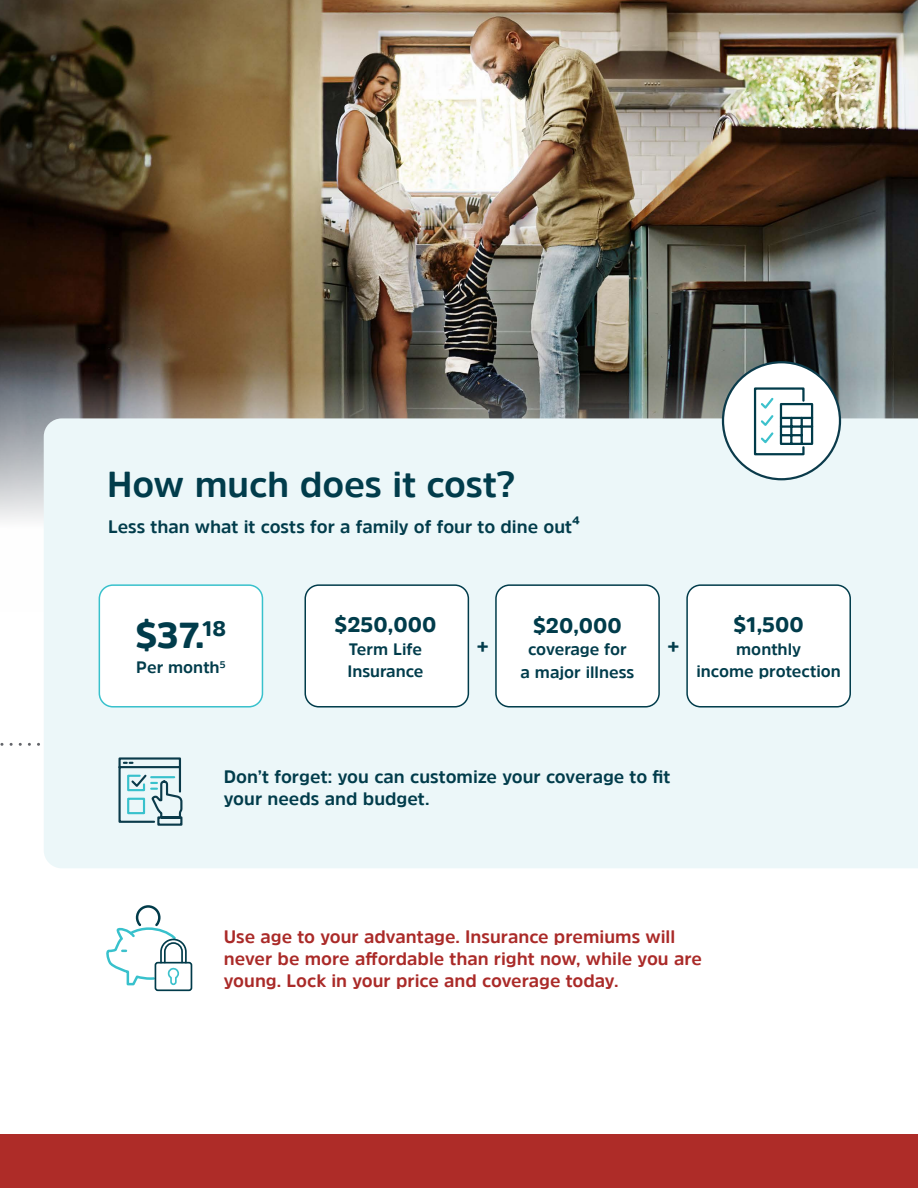
<style>
.page{position:relative;width:918px;height:1188px;background:#fff}
.page>*{position:absolute;margin:0;border:0;box-sizing:border-box;transform-origin:0 0}
.Bullet_Standard_10pt{font:700 36px "Amsi Pro";letter-spacing:-.005em;color:#013c4b}
.t1{font:900 36px "Amsi Pro";color:#013c4b}
.t2{font:900 21px "Amsi Pro";color:#013c4b}
.Bullet_Standard_10pt-2{font:700 21px "Amsi Pro";color:#013c4b}
.Bullet_Standard_10pt-3{font:700 18px/21.6px "Amsi Pro";color:#aa2a28}
.Bullet_Standard_10pt-4{font:700 18px/21.6px "Amsi Pro";color:#013c4b}
.t3{font:700 16.5px/22.5px "Amsi Pro";color:#013c4b;text-align:center}
</style>
<div class="page">
<svg style="left:0;top:743px;width:40px;height:3px"></svg>
<img style="left:0;top:0;width:918px;height:524px">
<div style="left:0;top:1134px;width:918px;height:54px;background:#ae2c28"></div>
<div style="left:44px;top:418px;width:874px;height:450px;background:#ecf7f9"></div>
<svg style="left:117px;top:756px;width:67px;height:71px;background:#b2cdd2"></svg>
<div style="left:305px;top:585px;width:163px;height:122px;background:#fff;border-radius:14px"></div>
<div style="left:304px;top:584px;width:165px;height:124px;border:2px solid #013c4b;border-radius:14px"></div>
<div style="left:496px;top:585px;width:163px;height:122px;background:#fff;border-radius:14px"></div>
<div style="left:495px;top:584px;width:165px;height:124px;border:2px solid #013c4b;border-radius:14px"></div>
<div style="left:687px;top:585px;width:163px;height:122px;background:#fff;border-radius:14px"></div>
<div style="left:686px;top:584px;width:165px;height:124px;border:2px solid #013c4b;border-radius:14px"></div>
<div style="left:723px;top:362px;width:117px;height:117px;background:#fff;border-radius:50%"></div>
<div style="left:722px;top:361px;width:119px;height:119px;border:2px solid #0b3b4b;border-radius:50%"></div>
<svg style="left:753px;top:387px;width:61px;height:69px"></svg>
<div style="left:99px;top:585px;width:163px;height:122px;background:#fff;border-radius:14px"></div>
<div style="left:99px;top:584px;width:164px;height:124px;border:2px solid #38c1cc;border-radius:14px"></div>
<div style="left:155px;top:962px;width:37px;height:29px;border:2px solid #013b4a;border-radius:2px"></div>
<svg style="left:106px;top:905px;width:82px;height:82px"></svg>
<p class="Bullet_Standard_10pt" style="left:107px;top:460px;width:410px">How much does it cost?</p>
<p class="Bullet_Standard_10pt-4" style="left:108px;top:516px;width:473px">Less than what it costs for a family of four to dine out⁴</p>
<p class="t1" style="left:136px;top:611px;width:71px">$37.</p>
<p class="t2" style="left:202px;top:614px;width:26px">18</p>
<p class="t3" style="left:136px;top:656px;width:91px">Per month<sup>5</sup></p>
<p class="t2" style="left:335px;top:610px;width:103px">$250,000</p>
<p class="t3" style="left:347px;top:637px;width:78px;text-align:left">Term Life<br>Insurance</p>
<p class="t2" style="left:533px;top:611px;width:90px">$20,000</p>
<p class="t3" style="left:521px;top:638px;width:115px">coverage for<br>a major illness</p>
<p class="Bullet_Standard_10pt-2" style="left:477px;top:632px;width:14px">+</p>
<p class="Bullet_Standard_10pt-2" style="left:667px;top:632px;width:14px">+</p>
<p class="t2" style="left:734px;top:610px;width:72px">$1,500</p>
<p class="t3" style="left:696px;top:637px;width:146px">monthly<br>income protection</p>
<p class="Bullet_Standard_10pt-4" style="left:224px;top:766px;width:448px">Don’t forget: you can customize your coverage to fit your needs and budget.</p>
<p class="Bullet_Standard_10pt-3" style="left:224px;top:926px;width:480px">Use age to your advantage. Insurance premiums will never be more affordable than right now, while you are young. Lock in your price and coverage today.</p>
</div>
